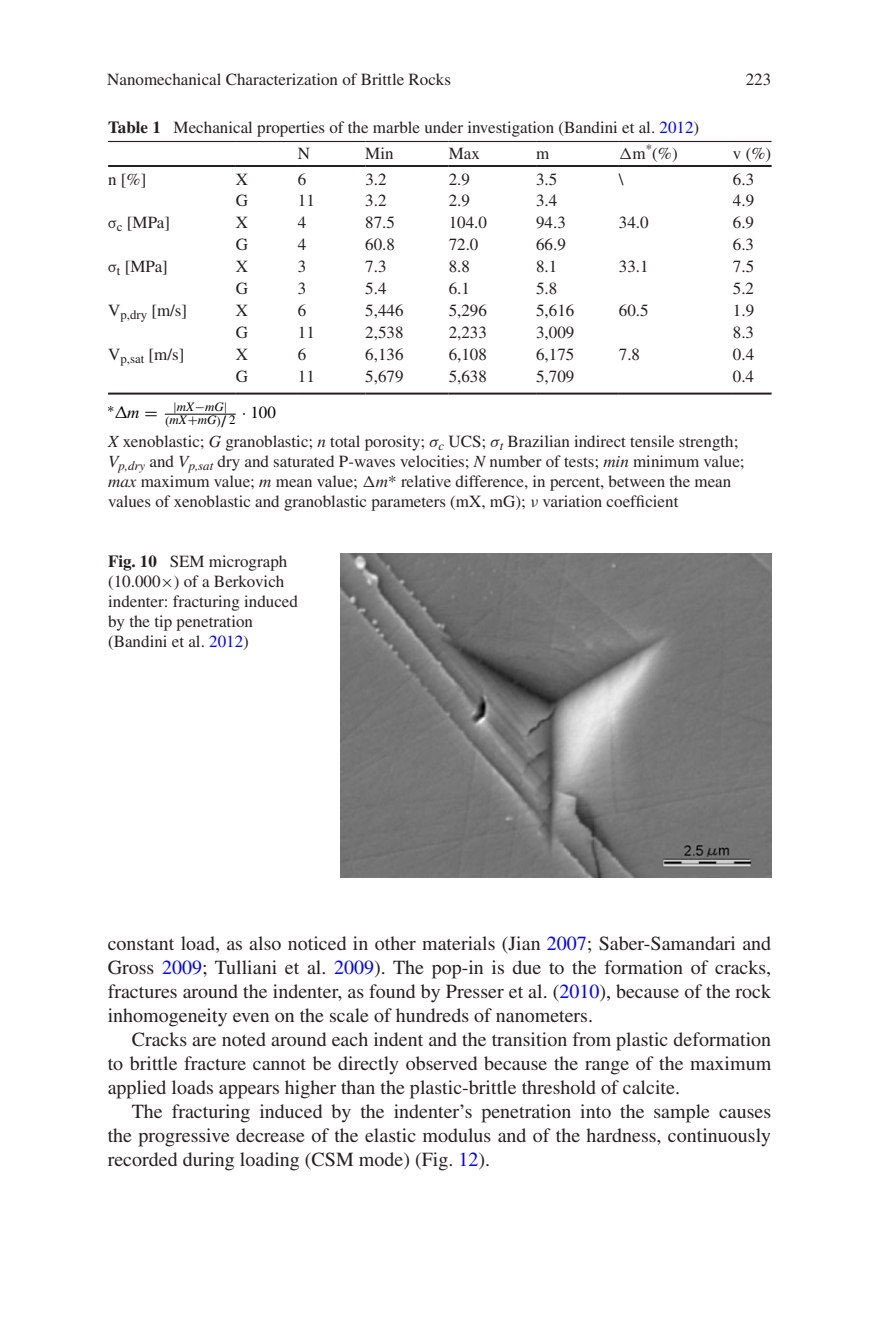
<style>
.page{position:relative;width:879px;height:1333px;background:#fff}
.page>*{position:absolute;margin:0;border:0;box-sizing:border-box;transform-origin:0 0}
.t1{font:20px/24px "Times";color:#231f20;text-align:justify}
.t2{font:17px/20px "Times";color:#231f20}
.t3{font:italic 13px/13.8px "Times";color:#000}
.t4{font:13px "MTSYN";color:#000}
.s1{font-weight:700}
.s2{color:#00f}
.s3{font-family:"MTGU"}
.s4{font-family:"EURM10";font-size:17px}
.s5{font-family:"Times";font-style:italic;font-size:17px}
.s6{font-size:17px}
.s7{font-family:"MTSYN";font-style:normal}
.s8{font-family:"MTMI";font-style:normal}
.s9{font-style:normal;font-size:17px}
.s10{font-style:normal}
.s11{font-style:italic}
.s12{font-family:"MTMI"}
.s13{font-family:"MTSY"}
</style>
<div class="page">
<img style="left:340px;top:553px;width:431px;height:324px">
<hr style="left:165px;top:414px;width:71px;height:1px;background:#000">
<hr style="left:108px;top:141px;width:128px;height:1px;background:#231f20">
<hr style="left:108px;top:165px;width:128px;height:2px;background:#231f20">
<hr style="left:236px;top:141px;width:62px;height:1px;background:#231f20">
<hr style="left:236px;top:165px;width:62px;height:2px;background:#231f20">
<hr style="left:298px;top:141px;width:67px;height:1px;background:#231f20">
<hr style="left:298px;top:165px;width:67px;height:2px;background:#231f20">
<hr style="left:365px;top:141px;width:84px;height:1px;background:#231f20">
<hr style="left:365px;top:165px;width:84px;height:2px;background:#231f20">
<hr style="left:449px;top:141px;width:87px;height:1px;background:#231f20">
<hr style="left:449px;top:165px;width:87px;height:2px;background:#231f20">
<hr style="left:536px;top:141px;width:83px;height:1px;background:#231f20">
<hr style="left:536px;top:165px;width:83px;height:2px;background:#231f20">
<hr style="left:619px;top:141px;width:114px;height:1px;background:#231f20">
<hr style="left:619px;top:165px;width:114px;height:2px;background:#231f20">
<hr style="left:733px;top:141px;width:38px;height:1px;background:#231f20">
<hr style="left:733px;top:165px;width:38px;height:2px;background:#231f20">
<hr style="left:108px;top:392px;width:128px;height:2px;background:#231f20">
<hr style="left:619px;top:392px;width:114px;height:2px;background:#231f20">
<hr style="left:236px;top:392px;width:62px;height:2px;background:#231f20">
<hr style="left:298px;top:392px;width:67px;height:2px;background:#231f20">
<hr style="left:365px;top:392px;width:84px;height:2px;background:#231f20">
<hr style="left:449px;top:392px;width:87px;height:2px;background:#231f20">
<hr style="left:536px;top:392px;width:83px;height:2px;background:#231f20">
<hr style="left:733px;top:392px;width:38px;height:2px;background:#231f20">
<p class="t2" style="left:107px;top:69px;width:345px">Nanomechanical Characterization of Brittle Rocks</p>
<p class="t2" style="left:746px;top:69px;width:27px">223</p>
<p class="t2" style="left:108px;top:117px;width:592px"><span class="s1">Table 1</span> Mechanical properties of the marble under investigation (Bandini et al. <span class="s2">2012</span>)</p>
<p class="t2" style="left:298px;top:144px;width:14px">N</p>
<p class="t2" style="left:365px;top:144px;width:30px">Min</p>
<p class="t2" style="left:449px;top:144px;width:33px">Max</p>
<p class="t2" style="left:536px;top:144px;width:15px">m</p>
<p class="t2" style="left:619px;top:144px;width:60px"><span class="s3">Δ</span>m<sup>*</sup>(%)</p>
<p class="t2" style="left:733px;top:144px;width:40px">v (%)</p>
<p class="t2" style="left:108px;top:170px;width:40px">n [%]</p>
<p class="t2" style="left:236px;top:170px;width:14px">X</p>
<p class="t2" style="left:298px;top:170px;width:10px">6</p>
<p class="t2" style="left:365px;top:170px;width:23px">3.2</p>
<p class="t2" style="left:449px;top:170px;width:23px">2.9</p>
<p class="t2" style="left:536px;top:170px;width:23px">3.5</p>
<p class="t2" style="left:619px;top:170px;width:6px">\</p>
<p class="t2" style="left:733px;top:170px;width:23px">6.3</p>
<p class="t2" style="left:236px;top:190px;width:14px">G</p>
<p class="t2" style="left:298px;top:190px;width:18px">11</p>
<p class="t2" style="left:365px;top:190px;width:23px">3.2</p>
<p class="t2" style="left:449px;top:190px;width:23px">2.9</p>
<p class="t2" style="left:536px;top:190px;width:23px">3.4</p>
<p class="t2" style="left:733px;top:190px;width:23px">4.9</p>
<p class="t2" style="left:108px;top:212px;width:63px"><span class="s3">σ</span><sub>c</sub> [MPa]</p>
<p class="t2" style="left:236px;top:212px;width:14px">X</p>
<p class="t2" style="left:298px;top:212px;width:10px">4</p>
<p class="t2" style="left:365px;top:212px;width:31px">87.5</p>
<p class="t2" style="left:449px;top:212px;width:40px">104.0</p>
<p class="t2" style="left:536px;top:212px;width:31px">94.3</p>
<p class="t2" style="left:619px;top:212px;width:31px">34.0</p>
<p class="t2" style="left:733px;top:212px;width:23px">6.9</p>
<p class="t2" style="left:236px;top:234px;width:14px">G</p>
<p class="t2" style="left:298px;top:234px;width:10px">4</p>
<p class="t2" style="left:365px;top:234px;width:31px">60.8</p>
<p class="t2" style="left:449px;top:234px;width:31px">72.0</p>
<p class="t2" style="left:536px;top:234px;width:31px">66.9</p>
<p class="t2" style="left:733px;top:234px;width:23px">6.3</p>
<p class="t2" style="left:108px;top:256px;width:61px"><span class="s3">σ</span><sub>t</sub> [MPa]</p>
<p class="t2" style="left:236px;top:256px;width:14px">X</p>
<p class="t2" style="left:298px;top:256px;width:10px">3</p>
<p class="t2" style="left:365px;top:256px;width:23px">7.3</p>
<p class="t2" style="left:449px;top:256px;width:23px">8.8</p>
<p class="t2" style="left:536px;top:256px;width:23px">8.1</p>
<p class="t2" style="left:619px;top:256px;width:31px">33.1</p>
<p class="t2" style="left:733px;top:256px;width:23px">7.5</p>
<p class="t2" style="left:236px;top:278px;width:14px">G</p>
<p class="t2" style="left:298px;top:278px;width:10px">3</p>
<p class="t2" style="left:365px;top:278px;width:23px">5.4</p>
<p class="t2" style="left:449px;top:278px;width:23px">6.1</p>
<p class="t2" style="left:536px;top:278px;width:23px">5.8</p>
<p class="t2" style="left:733px;top:278px;width:23px">5.2</p>
<p class="t2" style="left:108px;top:300px;width:81px">V<sub>p,dry</sub> [m/s]</p>
<p class="t2" style="left:236px;top:300px;width:14px">X</p>
<p class="t2" style="left:298px;top:300px;width:10px">6</p>
<p class="t2" style="left:365px;top:300px;width:40px">5,446</p>
<p class="t2" style="left:449px;top:300px;width:40px">5,296</p>
<p class="t2" style="left:536px;top:300px;width:40px">5,616</p>
<p class="t2" style="left:619px;top:300px;width:31px">60.5</p>
<p class="t2" style="left:733px;top:300px;width:23px">1.9</p>
<p class="t2" style="left:236px;top:322px;width:14px">G</p>
<p class="t2" style="left:298px;top:322px;width:18px">11</p>
<p class="t2" style="left:365px;top:322px;width:40px">2,538</p>
<p class="t2" style="left:449px;top:322px;width:40px">2,233</p>
<p class="t2" style="left:536px;top:322px;width:40px">3,009</p>
<p class="t2" style="left:733px;top:322px;width:23px">8.3</p>
<p class="t2" style="left:108px;top:344px;width:78px">V<sub>p,sat</sub> [m/s]</p>
<p class="t2" style="left:236px;top:344px;width:14px">X</p>
<p class="t2" style="left:298px;top:344px;width:10px">6</p>
<p class="t2" style="left:365px;top:344px;width:40px">6,136</p>
<p class="t2" style="left:449px;top:344px;width:40px">6,108</p>
<p class="t2" style="left:536px;top:344px;width:40px">6,175</p>
<p class="t2" style="left:619px;top:344px;width:23px">7.8</p>
<p class="t2" style="left:733px;top:344px;width:23px">0.4</p>
<p class="t2" style="left:236px;top:366px;width:14px">G</p>
<p class="t2" style="left:298px;top:366px;width:18px">11</p>
<p class="t2" style="left:365px;top:366px;width:40px">5,679</p>
<p class="t2" style="left:449px;top:366px;width:40px">5,638</p>
<p class="t2" style="left:536px;top:366px;width:40px">5,709</p>
<p class="t2" style="left:733px;top:366px;width:23px">0.4</p>
<p class="t4" style="left:107px;top:400px;width:52px">∗<span class="s4">∆</span><span class="s5">m</span> <span class="s6">=</span></p>
<p class="t3" style="left:165px;top:399px;width:113px;text-indent:8px"><span class="s7">|</span>mX<span class="s7">−</span>mG<span class="s7">| </span><span class="s8">(</span>mX<span class="s7">+</span>mG<span class="s8">)</span><span class="s9">/</span> <span class="s10">2</span> <sup>·</sup> <sup>100</sup></p>
<p class="t2" style="left:108px;top:431px;width:638px"><span class="s11">X</span> xenoblastic; <span class="s11">G</span> granoblastic; <span class="s11">n</span> total porosity; <span class="s12">σ</span><sub>c</sub> UCS; <span class="s12">σ</span><sub>t</sub> Brazilian indirect tensile strength; <span class="s11">V</span><sub>p,dry</sub> and <span class="s11">V</span><sub>p,sat</sub> dry and saturated P-waves velocities; <span class="s11">N</span> number of tests; <span class="s11">min</span> minimum value; <span class="s11">max</span> maximum value; <span class="s11">m</span> mean value; <span class="s3">Δ</span><span class="s11">m</span>* relative difference, in percent, between the mean values of xenoblastic and granoblastic parameters (mX, mG); <span class="s12">ν</span> variation coefficient</p>
<p class="t2" style="left:108px;top:551px;width:191px"><span class="s1">Fig. 10</span> SEM micrograph (10.000<span class="s13">×</span>) of a Berkovich indenter: fracturing induced by the tip penetration (Bandini et al. <span class="s2">2012</span>)</p>
<p class="t1" style="left:108px;top:930px;width:665px">constant load, as also noticed in other materials (Jian <span class="s2">2007</span>; Saber-Samandari and Gross <span class="s2">2009</span>; Tulliani et al. <span class="s2">2009</span>). The pop-in is due to the formation of cracks, fractures around the indenter, as found by Presser et al. (<span class="s2">2010</span>), because of the rock inhomogeneity even on the scale of hundreds of nanometers.</p>
<p class="t1" style="left:108px;top:1026px;width:665px;text-indent:24px">Cracks are noted around each indent and the transition from plastic deformation to brittle fracture cannot be directly observed because the range of the maximum applied loads appears higher than the plastic-brittle threshold of calcite.</p>
<p class="t1" style="left:108px;top:1098px;width:665px;text-indent:24px">The fracturing induced by the indenter’s penetration into the sample causes the progressive decrease of the elastic modulus and of the hardness, continuously recorded during loading (CSM mode) (Fig. <span class="s2">12</span>).</p>
</div>
